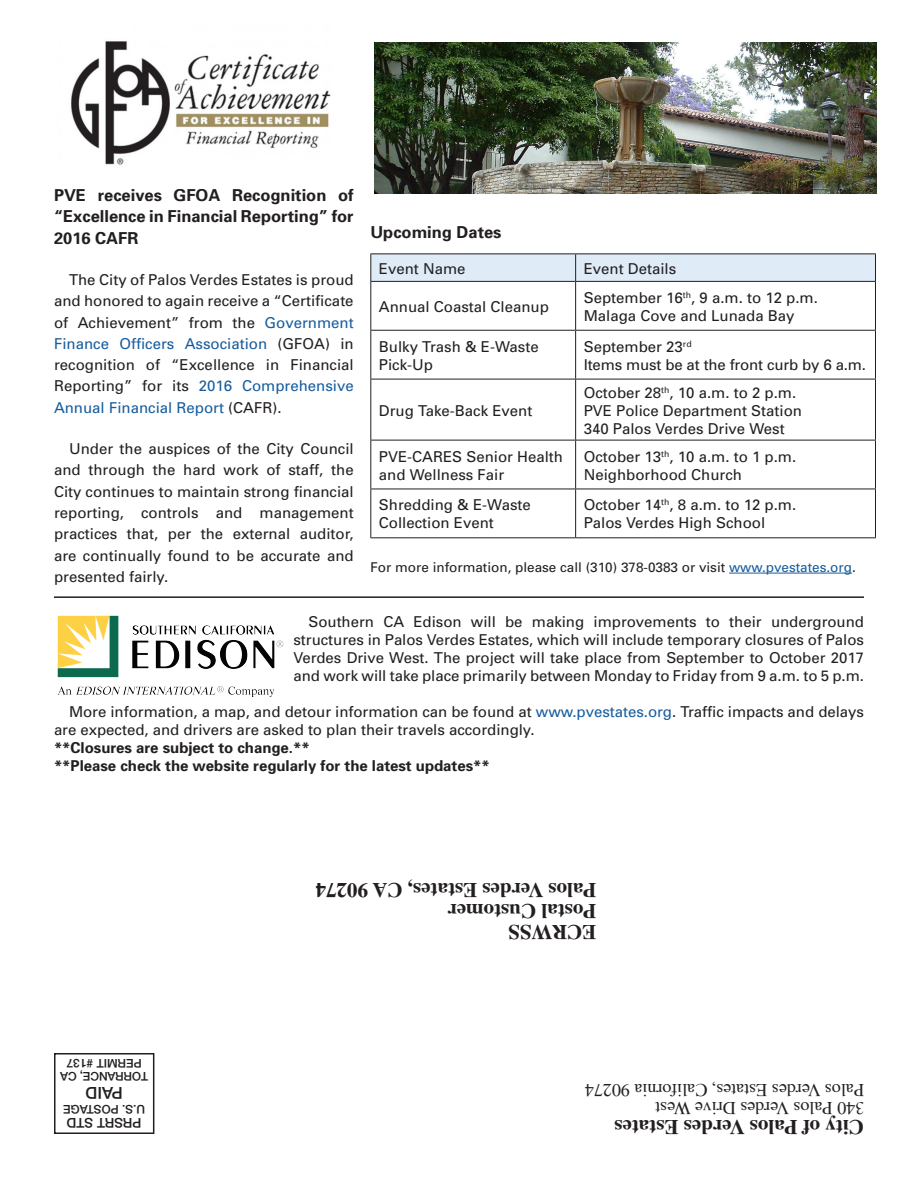
<style>
.page{position:relative;width:918px;height:1188px;background:#fff}
.page>*{position:absolute;margin:0;border:0;box-sizing:border-box;transform-origin:0 0}
.t1{font:700 21px/21px "Times";color:#231f20}
.t2{font:18px/18px "Times";color:#231f20}
.t3{font:700 16.5px/21.3px "Univers";color:#231f20;text-align:justify}
.t4{font:500 16.5px "Helvetica Neue";color:#231f20}
.t5{font:15px/18px "Univers";color:#231f20}
.t6{font:700 15px/18px "Univers";color:#231f20}
.t7{font:13.5px "Univers";color:#231f20}
.t8{font:500 13.5px "Helvetica Neue";color:#231f20}
.t9{font:500 12px/13.5px "Helvetica Neue";color:#231f20;text-align:center}
.s1{color:#175d9e}
</style>
<div class="page">
<div style="left:54px;top:1053px;width:100px;height:81px;border:2px solid #231f20"></div>
<img style="left:375px;top:42px;width:501px;height:152px">
<hr style="left:729px;top:573px;width:123px;height:1px;background:#175d9e">
<hr style="left:370px;top:253px;width:206px;height:1px;background:#231f20">
<hr style="left:576px;top:253px;width:300px;height:1px;background:#231f20">
<hr style="left:370px;top:281px;width:206px;height:1px;background:#231f20">
<hr style="left:576px;top:281px;width:300px;height:1px;background:#231f20">
<hr style="left:370px;top:330px;width:206px;height:1px;background:#231f20">
<hr style="left:576px;top:330px;width:300px;height:1px;background:#231f20">
<hr style="left:370px;top:379px;width:206px;height:1px;background:#231f20">
<hr style="left:576px;top:379px;width:300px;height:1px;background:#231f20">
<hr style="left:370px;top:440px;width:206px;height:1px;background:#231f20">
<hr style="left:576px;top:440px;width:300px;height:1px;background:#231f20">
<hr style="left:370px;top:489px;width:206px;height:1px;background:#231f20">
<hr style="left:576px;top:489px;width:300px;height:1px;background:#231f20">
<hr style="left:370px;top:537px;width:206px;height:1px;background:#231f20">
<hr style="left:576px;top:537px;width:300px;height:1px;background:#231f20">
<hr style="left:370px;top:282px;width:1px;height:48px;background:#231f20">
<hr style="left:370px;top:331px;width:1px;height:48px;background:#231f20">
<hr style="left:370px;top:379px;width:1px;height:61px;background:#231f20">
<hr style="left:370px;top:440px;width:1px;height:49px;background:#231f20">
<hr style="left:370px;top:489px;width:1px;height:48px;background:#231f20">
<svg style="left:370px;top:254px;width:506px;height:27px;background:#dae7f1"></svg>
<hr style="left:575px;top:282px;width:1px;height:48px;background:#231f20">
<hr style="left:875px;top:282px;width:1px;height:48px;background:#231f20">
<hr style="left:575px;top:331px;width:1px;height:48px;background:#231f20">
<hr style="left:875px;top:331px;width:1px;height:48px;background:#231f20">
<hr style="left:575px;top:379px;width:1px;height:61px;background:#231f20">
<hr style="left:875px;top:379px;width:1px;height:61px;background:#231f20">
<hr style="left:575px;top:440px;width:1px;height:49px;background:#231f20">
<hr style="left:875px;top:440px;width:1px;height:49px;background:#231f20">
<hr style="left:575px;top:489px;width:1px;height:48px;background:#231f20">
<hr style="left:875px;top:489px;width:1px;height:48px;background:#231f20">
<img style="left:71px;top:41px;width:260px;height:124px">
<hr style="left:54px;top:596px;width:810px;height:2px;background:#231f20">
<img style="left:57px;top:615px;width:227px;height:82px">
<p class="t3" style="left:54px;top:184px;width:301px">PVE receives GFOA Recognition of “Excellence in Financial Reporting” for 2016 CAFR</p>
<p class="t5" style="left:54px;top:269px;width:301px;line-height:21.3px;text-align:justify;text-indent:15px">The City of Palos Verdes Estates is proud and honored to again receive a “Certificate of Achievement” from the <span class="s1">Government Finance Officers Association</span> (GFOA) in recognition of “Excellence in Financial Reporting” for its <span class="s1">2016 Comprehensive Annual Financial Report</span> (CAFR).</p>
<p class="t5" style="left:54px;top:438px;width:301px;line-height:21.3px;text-align:justify;text-indent:15px">Under the auspices of the City Council and through the hard work of staff, the City continues to maintain strong financial reporting, controls and management practices that, per the external auditor, are continually found to be accurate and presented fairly.</p>
<p class="t5" style="left:293px;top:613px;width:572px;text-align:justify;text-indent:15px">Southern CA Edison will be making improvements to their underground structures in Palos Verdes Estates, which will include temporary closures of Palos Verdes Drive West. The project will take place from September to October 2017 and work will take place primarily between Monday to Friday from 9 a.m. to 5 p.m.</p>
<p class="t5" style="left:54px;top:703px;width:812px;text-indent:15px">More information, a map, and detour information can be found at <span class="s1">www.pvestates.org</span>. Traffic impacts and delays are expected, and drivers are asked to plan their travels accordingly.</p>
<p class="t6" style="left:54px;top:738px;width:437px">**Closures are subject to change.**<br>**Please check the website regularly for the latest updates**</p>
<p class="t3" style="left:370px;top:221px;width:133px">Upcoming Dates</p>
<p class="t5" style="left:379px;top:259px;width:88px">Event Name</p>
<p class="t5" style="left:584px;top:259px;width:94px">Event Details</p>
<p class="t5" style="left:379px;top:297px;width:172px">Annual Coastal Cleanup</p>
<p class="t5" style="left:584px;top:288px;width:236px">September 16<sup>th</sup>, 9 a.m. to 12 p.m.<br>Malaga Cove and Lunada Bay</p>
<p class="t5" style="left:379px;top:337px;width:161px">Bulky Trash &amp; E-Waste<br>Pick-Up</p>
<p class="t5" style="left:584px;top:337px;width:284px">September 23<sup>rd<br></sup>Items must be at the front curb by 6 a.m.</p>
<p class="t5" style="left:379px;top:401px;width:155px">Drug Take-Back Event</p>
<p class="t5" style="left:584px;top:383px;width:220px">October 28<sup>th</sup>, 10 a.m. to 2 p.m.<br>PVE Police Department Station<br>340 Palos Verdes Drive West</p>
<p class="t5" style="left:379px;top:447px;width:186px">PVE-CARES Senior Health and Wellness Fair</p>
<p class="t5" style="left:584px;top:447px;width:214px">October 13<sup>th</sup>, 10 a.m. to 1 p.m.<br>Neighborhood Church</p>
<p class="t5" style="left:379px;top:496px;width:153px">Shredding &amp; E-Waste<br>Collection Event</p>
<p class="t5" style="left:584px;top:496px;width:214px">October 14<sup>th</sup>, 8 a.m. to 12 p.m.<br>Palos Verdes High School</p>
<p class="t7" style="left:370px;top:559px;width:487px">For more information, please call (310) 378-0383 or visit <span class="s1">www.pvestates.org</span>.</p>
<p class="t9" style="left:148px;top:1084px;width:90px;rotate:-180deg">TORRANCE, CA<br>PERMIT #137</p>
<p class="t4" style="left:123px;top:1103px;width:39px;rotate:-180deg">PAID</p>
<p class="t9" style="left:145px;top:1116px;width:84px;rotate:-180deg">U.S. POSTAGE</p>
<p class="t8" style="left:142px;top:1131px;width:76px;rotate:-180deg">PRSRT STD</p>
<h1 class="t1" style="left:596px;top:941px;width:282px;rotate:-180deg">ECRWSS<br>Postal Customer<br>Palos Verdes Estates, CA 90274</h1>
<p class="t2" style="left:864px;top:1116px;width:281px;rotate:-180deg">340 Palos Verdes Drive West<br>Palos Verdes Estates, California 90274</p>
<h1 class="t1" style="left:864px;top:1137px;width:251px;rotate:-180deg">City of Palos Verdes Estates</h1>
</div>
